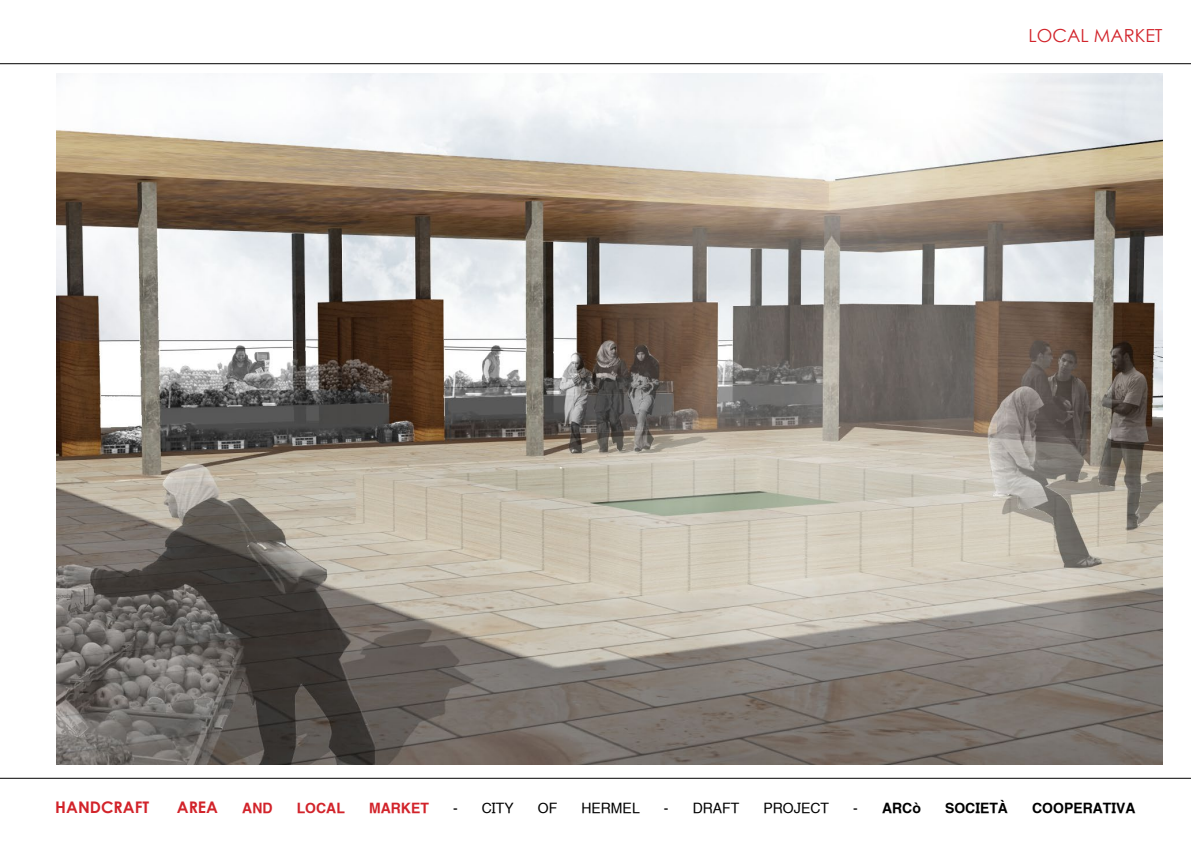
<style>
.page{position:relative;width:1191px;height:842px;background:#fff}
.page>*{position:absolute;margin:0;border:0;box-sizing:border-box;transform-origin:0 0}
.t1{font:18px "Century Gothic";color:#d2232a}
.t2{font:700 16px "Century Gothic";color:#d2232a}
.t3{font:14px "Helvetica Textbook LT";color:#000}
.t4{font:700 14px "Helvetica Textbook LT";color:#000}
.t5{font:700 14px "Helvetica Textbook LT";color:#d2232a}
.s1{font-weight:400}
</style>
<div class="page">
<hr style="left:0;top:778px;width:1191px;height:1px;background:#000">
<hr style="left:0;top:63px;width:1191px;height:1px;background:#000">
<img style="left:57px;top:73px;width:1105px;height:691px">
<p class="t1" style="left:1028px;top:23px;width:135px">LOCAL MARKET</p>
<p class="t2" style="left:55px;top:795px;width:95px">HANDCRAFT</p>
<p class="t2" style="left:177px;top:795px;width:43px">AREA</p>
<p class="t5" style="left:242px;top:800px;width:32px">AND</p>
<p class="t5" style="left:297px;top:800px;width:50px">LOCAL</p>
<p class="t5" style="left:369px;top:800px;width:61px">MARKET</p>
<p class="t3" style="left:453px;top:800px;width:62px">- CITY</p>
<p class="t3" style="left:538px;top:800px;width:21px">OF</p>
<p class="t3" style="left:581px;top:800px;width:60px">HERMEL</p>
<p class="t3" style="left:664px;top:800px;width:77px">- DRAFT</p>
<p class="t3" style="left:763px;top:800px;width:67px">PROJECT</p>
<p class="t4" style="left:853px;top:800px;width:69px"><span class="s1">-</span> ARCò</p>
<p class="t4" style="left:945px;top:800px;width:64px">SOCIETà</p>
<p class="t4" style="left:1032px;top:800px;width:105px">COOPERATIVA</p>
</div>
